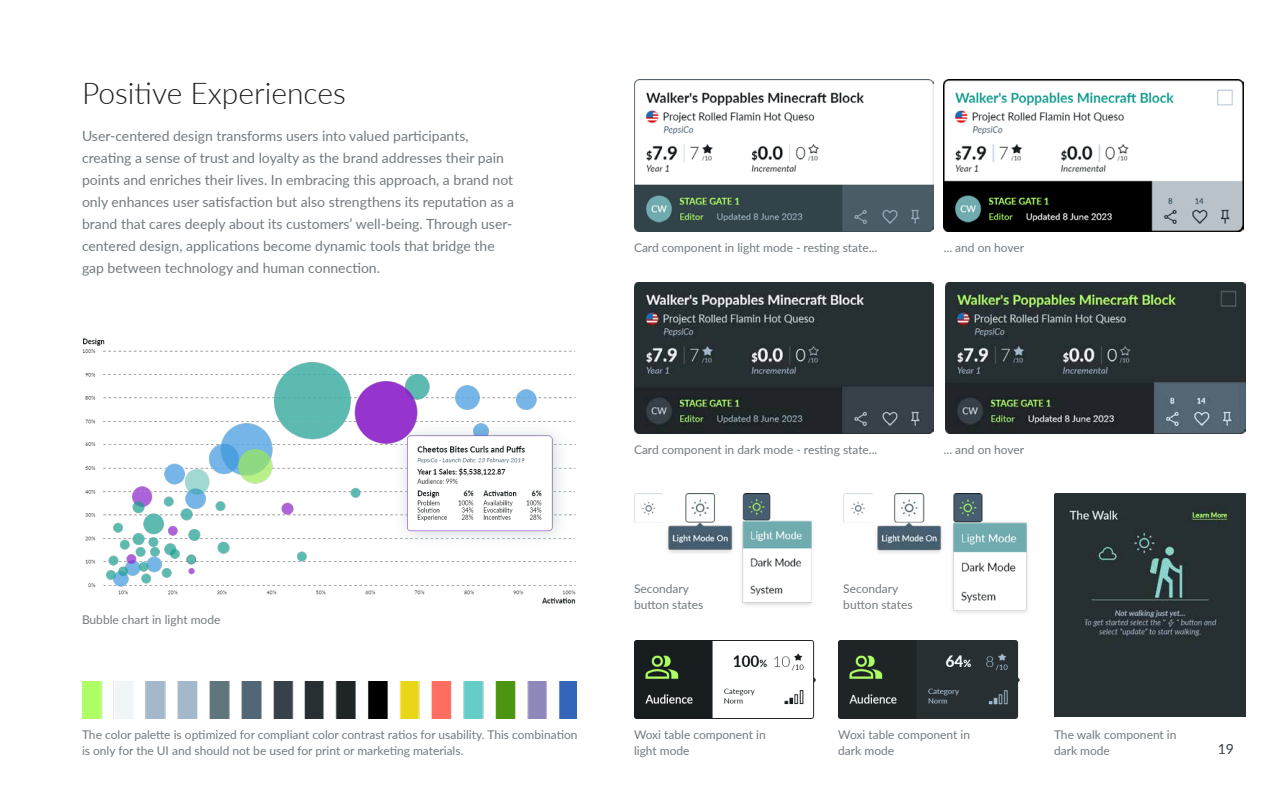
<style>
.page{position:relative;width:1280px;height:800px;background:#fff}
.page>*{position:absolute;margin:0;border:0;box-sizing:border-box;transform-origin:0 0}
.t1{font:300 30px "Lato";color:#231f20}
.t2{font:14px/22px "Lato";color:#727a80}
.t3{font:14px "Lato";color:#364149}
.t4{font:12px/16px "Lato";color:#727a80}
</style>
<div class="page">
<hr style="left:0;top:0;width:1px;height:800px;background:#364149">
<img style="left:945px;top:282px;width:300px;height:152px">
<img style="left:634px;top:282px;width:300px;height:152px">
<img style="left:634px;top:80px;width:300px;height:152px">
<img style="left:944px;top:80px;width:300px;height:152px">
<img style="left:82px;top:338px;width:494px;height:266px">
<img style="left:82px;top:681px;width:495px;height:38px">
<img style="left:1054px;top:494px;width:191px;height:223px">
<img style="left:634px;top:494px;width:29px;height:29px">
<img style="left:667px;top:494px;width:66px;height:59px">
<img style="left:742px;top:494px;width:70px;height:112px">
<img style="left:843px;top:494px;width:29px;height:29px">
<img style="left:872px;top:494px;width:70px;height:59px">
<img style="left:952px;top:494px;width:76px;height:119px">
<img style="left:634px;top:640px;width:181px;height:79px">
<img style="left:838px;top:640px;width:182px;height:79px">
<h1 class="t1" style="left:82px;top:72px;width:265px">Positive Experiences</h1>
<p class="t2" style="left:82px;top:125px;width:434px">User-centered design transforms users into valued participants, creating a sense of trust and loyalty as the brand addresses their pain points and enriches their lives. In embracing this approach, a brand not only enhances user satisfaction but also strengthens its reputation as a brand that cares deeply about its customers’ well-being. Through user&shy;centered design, applications become dynamic tools that bridge the gap between technology and human connection.</p>
<p class="t4" style="left:634px;top:239px;width:245px">Card component in light mode - resting state...</p>
<p class="t4" style="left:944px;top:239px;width:82px">... and on hover</p>
<p class="t4" style="left:82px;top:611px;width:140px">Bubble chart in light mode</p>
<p class="t4" style="left:82px;top:726px;width:497px">The color palette is optimized for compliant color contrast ratios for usability. This combination is only for the UI and should not be used for print or marketing materials.</p>
<p class="t4" style="left:634px;top:441px;width:245px">Card component in dark mode - resting state...</p>
<p class="t4" style="left:944px;top:441px;width:82px">... and on hover</p>
<p class="t4" style="left:634px;top:580px;width:71px">Secondary button states</p>
<p class="t4" style="left:843px;top:580px;width:71px">Secondary button states</p>
<p class="t4" style="left:634px;top:726px;width:133px">Woxi table component in light mode</p>
<p class="t4" style="left:838px;top:726px;width:133px">Woxi table component in dark mode</p>
<p class="t4" style="left:1054px;top:726px;width:124px">The walk component in dark mode</p>
<p class="t3" style="left:1218px;top:739px;width:18px">19</p>
</div>
